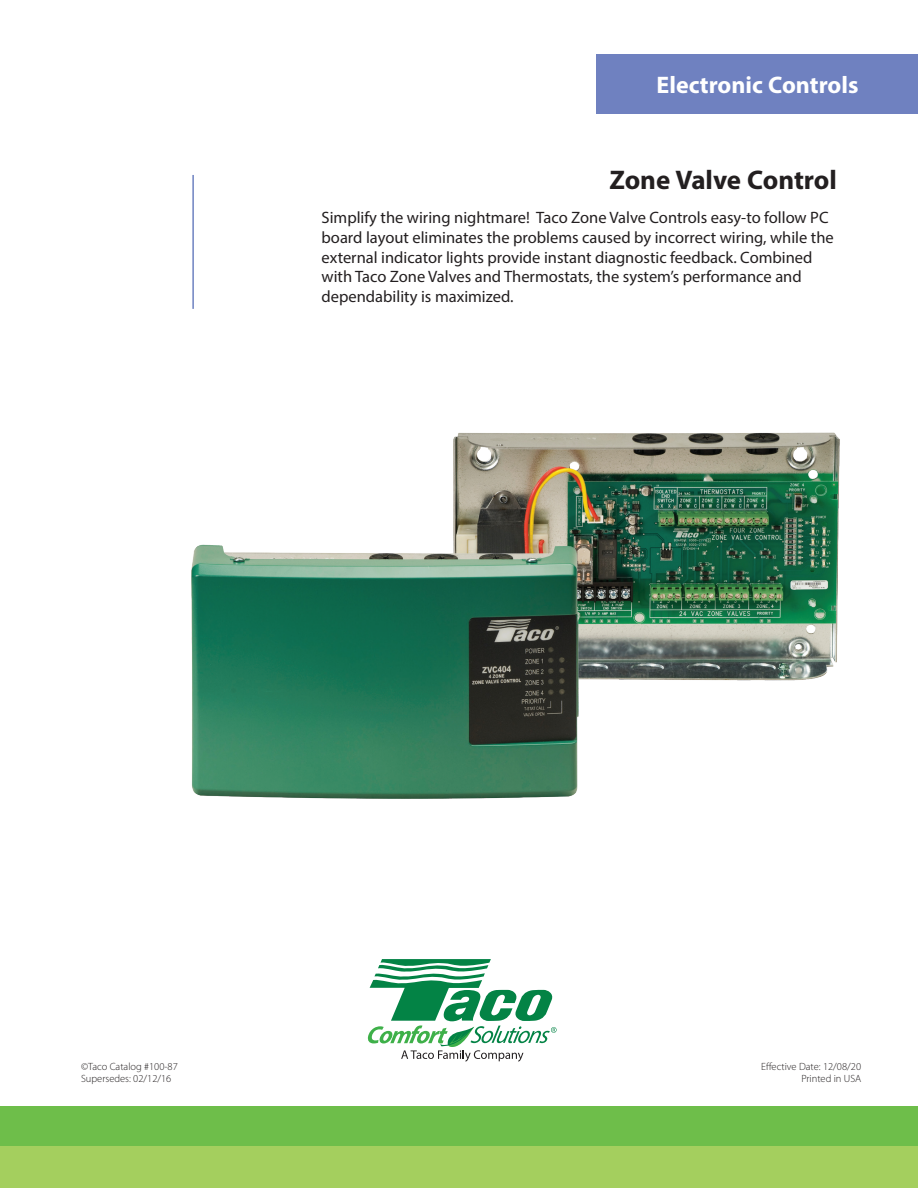
<style>
.page{position:relative;width:918px;height:1188px;background:#fff}
.page>*{position:absolute;margin:0;border:0;box-sizing:border-box;transform-origin:0 0}
.t1{font:700 27px "Myriad Pro";color:#231f20}
.t2{font:700 24px "Myriad Pro";color:#fff}
.t3{font:16.5px/19.8px "Myriad Pro";color:#231f20}
.t4{font:300 10.5px "Myriad Pro";color:#231f20}
</style>
<div class="page">
<div style="left:0;top:1146px;width:918px;height:42px;background:#a4cf5e"></div>
<div style="left:0;top:1106px;width:918px;height:40px;background:#6ebe4a"></div>
<svg style="left:367px;top:959px;width:190px;height:103px"></svg>
<hr style="left:192px;top:175px;width:2px;height:134px;background:#6e82c1">
<div style="left:597px;top:54px;width:321px;height:59px;background:#6f81c0"></div>
<img style="left:453px;top:432px;width:387px;height:249px">
<img style="left:191px;top:508px;width:416px;height:291px">
<h2 class="t2" style="left:657px;top:69px;width:203px">Electronic Controls</h2>
<h1 class="t1" style="left:609px;top:163px;width:229px">Zone Valve Control</h1>
<p class="t3" style="left:322px;top:207px;width:514px">Simplify the wiring nightmare! Taco Zone Valve Controls easy-to follow PC board layout eliminates the problems caused by incorrect wiring, while the external indicator lights provide instant diagnostic feedback. Combined with Taco Zone Valves and Thermostats, the system’s performance and dependability is maximized.</p>
<p class="t4" style="left:81px;top:1060px;width:98px">©Taco Catalog #100-87</p>
<p class="t4" style="left:761px;top:1060px;width:101px">Effective Date: 12/08/20</p>
<p class="t4" style="left:81px;top:1073px;width:92px">Supersedes: 02/12/16</p>
<p class="t4" style="left:801px;top:1073px;width:62px">Printed in USA</p>
</div>
